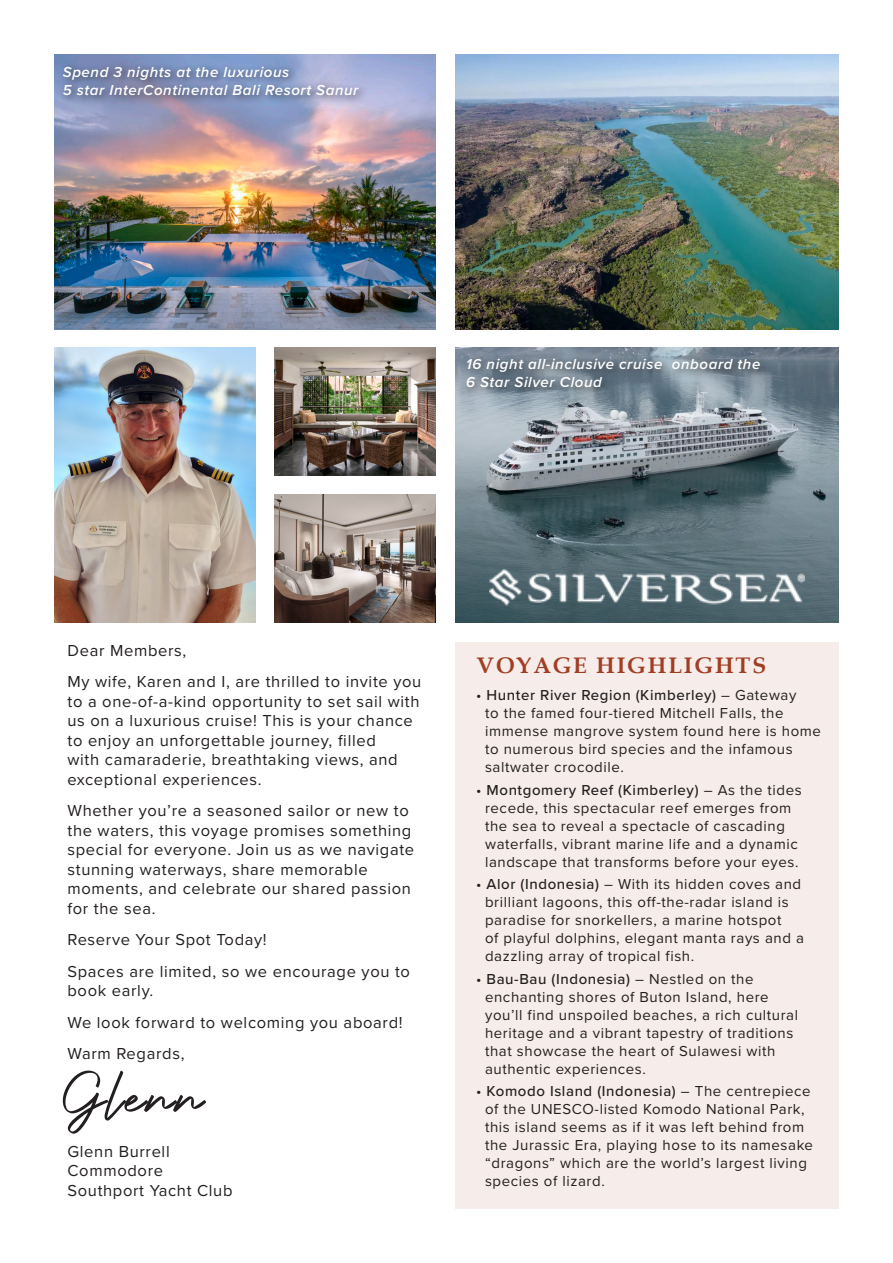
<style>
.page{position:relative;width:893px;height:1263px;background:#fff}
.page>*{position:absolute;margin:0;border:0;box-sizing:border-box;transform-origin:0 0}
.t1{font:75px "Authentic Signature";letter-spacing:.04em;color:#231f20}
.t2{font:700 22.5px "Book Antiqua";letter-spacing:.08em;color:#a03e24}
.t3{font:16.5px/19.5px "Proxima Nova";letter-spacing:.04em;color:#231f20}
.t4{font:15px/18px "Proxima Nova";letter-spacing:.04em;color:#231f20}
.t5{font:italic 600 15px/18px "Proxima Nova";letter-spacing:.04em;color:#fff}
.s1{font-weight:500}
</style>
<div class="page">
<img style="left:54px;top:347px;width:202px;height:276px">
<img style="left:455px;top:54px;width:384px;height:276px">
<img style="left:455px;top:347px;width:384px;height:276px">
<div style="left:455px;top:643px;width:384px;height:566px;background:#f6ece9"></div>
<div style="left:462px;top:354px;width:308px;height:44px;background:#231f20;opacity:.75"></div>
<img style="left:489px;top:558px;width:315px;height:60px">
<img style="left:55px;top:54px;width:380px;height:276px">
<div style="left:59px;top:62px;width:310px;height:44px;background:#231f20;opacity:.75"></div>
<img style="left:274px;top:347px;width:161px;height:128px">
<img style="left:274px;top:495px;width:161px;height:128px">
<p class="t5" style="left:63px;top:62px;width:297px">Spend 3 nights at the luxurious<br>5 star InterContinental Bali Resort Sanur</p>
<p class="t5" style="left:466px;top:355px;width:296px">16 night all-inclusive cruise onboard the<br>6 Star Silver Cloud</p>
<p class="t3" style="left:68px;top:640px;width:120px">Dear Members,</p>
<p class="t3" style="left:68px;top:671px;width:355px">My wife, Karen and I, are thrilled to invite you to a one-of-a-kind opportunity to set sail with us on a luxurious cruise! This is your chance to enjoy an unforgettable journey, filled<br>with camaraderie, breathtaking views, and exceptional experiences.</p>
<p class="t3" style="left:68px;top:800px;width:348px">Whether you’re a seasoned sailor or new to the waters, this voyage promises something special for everyone. Join us as we navigate stunning waterways, share memorable moments, and celebrate our shared passion for the sea.</p>
<p class="t3" style="left:68px;top:929px;width:201px">Reserve Your Spot Today!</p>
<p class="t3" style="left:68px;top:961px;width:344px">Spaces are limited, so we encourage you to book early.</p>
<p class="t3" style="left:68px;top:1012px;width:337px">We look forward to welcoming you aboard!</p>
<p class="t3" style="left:68px;top:1043px;width:118px">Warm Regards,</p>
<p class="t1" style="left:63px;top:1055px;width:141px">Glenn</p>
<p class="t3" style="left:68px;top:1141px;width:167px">Glenn Burrell<br>Commodore<br>Southport Yacht Club</p>
<p class="t2" style="left:477px;top:649px;width:291px">VOYAGE HIGHLIGHTS</p>
<p class="t4" style="left:485px;top:686px;width:337px;text-indent:-9px">• <span class="s1">Hunter River Region (Kimberley)</span> – Gateway<br>to the famed four-tiered Mitchell Falls, the immense mangrove system found here is home to numerous bird species and the infamous saltwater crocodile.</p>
<p class="t4" style="left:476px;top:780px;width:327px;text-align:center">• <span class="s1">Montgomery Reef (Kimberley)</span> – As the tides recede, this spectacular reef emerges from the sea to reveal a spectacle of cascading waterfalls, vibrant marine life and a dynamic landscape that transforms before your eyes.</p>
<p class="t4" style="left:485px;top:875px;width:320px;text-indent:-9px">• <span class="s1">Alor (Indonesia)</span> – With its hidden coves and brilliant lagoons, this off-the-radar island is paradise for snorkellers, a marine hotspot<br>of playful dolphins, elegant manta rays and a dazzling array of tropical fish.</p>
<p class="t4" style="left:485px;top:969px;width:315px;text-indent:-9px">• <span class="s1">Bau-Bau (Indonesia)</span> – Nestled on the enchanting shores of Buton Island, here you’ll find unspoiled beaches, a rich cultural heritage and a vibrant tapestry of traditions that showcase the heart of Sulawesi with authentic experiences.</p>
<p class="t4" style="left:476px;top:1082px;width:338px;text-align:center">• <span class="s1">Komodo Island (Indonesia)</span> – The centrepiece of the UNESCO-listed Komodo National Park, this island seems as if it was left behind from the Jurassic Era, playing hose to its namesake “dragons” which are the world’s largest living</p>
<p class="t4" style="left:485px;top:1172px;width:121px">species of lizard.</p>
</div>
